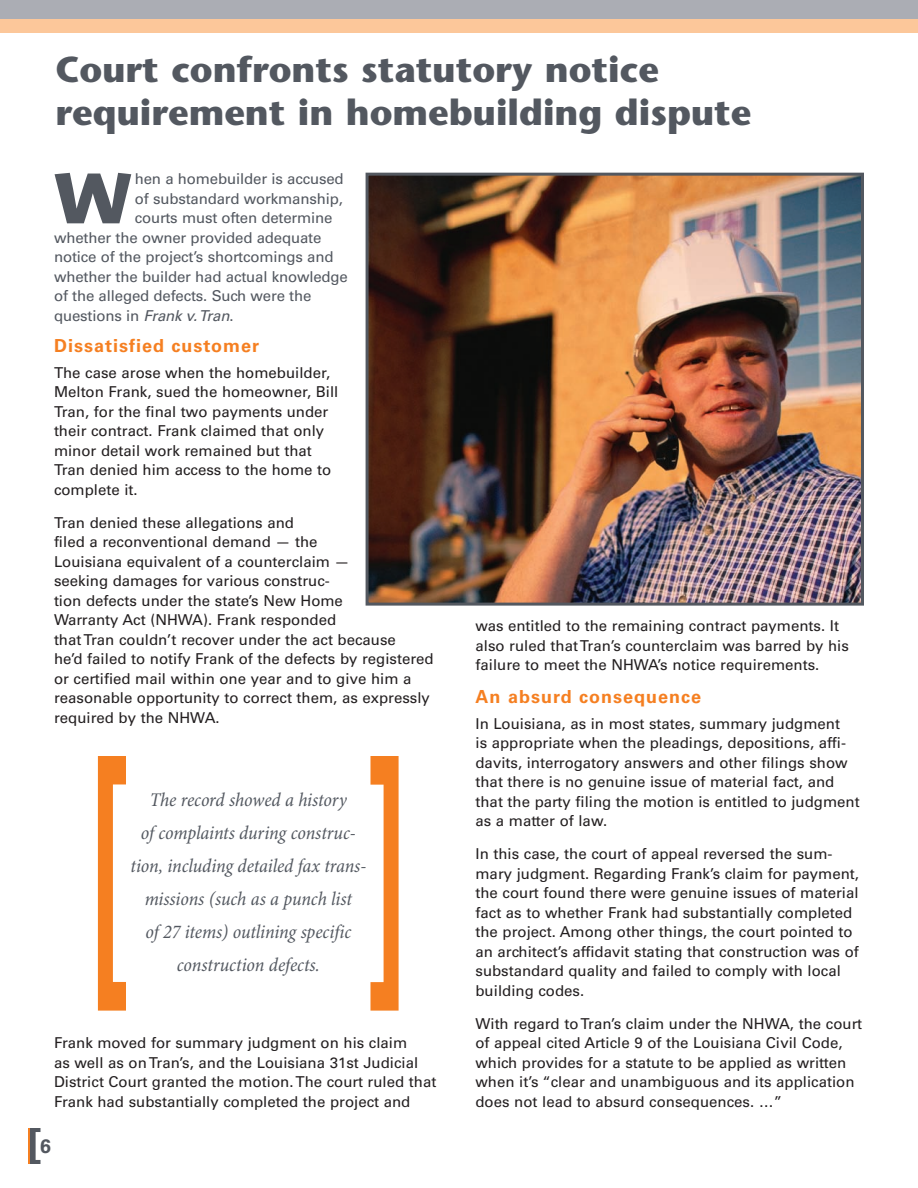
<style>
.page{position:relative;width:918px;height:1188px;background:#fff}
.page>*{position:absolute;margin:0;border:0;box-sizing:border-box;transform-origin:0 0}
.t1{font:700 71.25px "Stone Sans Std";color:#535860}
.t2{font:700 36px/43.2px "Stone Sans Std";color:#535860}
.t3{font:italic condensed 19.5px/33px "Minion Pro";letter-spacing:-.005em;color:#535860;text-align:center}
.t4{font:700 19.5px "Univers LT Std";color:#535860}
.t5{font:700 18px "Univers LT Std";letter-spacing:.055em;color:#f57f21}
.t6{font:15px/19.5px "Univers LT Std";color:#231f20}
.t7{font:15px "Univers LT Std";letter-spacing:-.01em;color:#535860}
.s1{font-style:italic}
</style>
<div class="page">
<div style="left:0;top:0;width:918px;height:33px;background:#abadb4"></div>
<div style="left:0;top:20px;width:918px;height:13px;background:#fcc79a"></div>
<svg style="left:30px;top:1128px;width:10px;height:36px"></svg>
<hr style="left:28px;top:1128px;width:2px;height:36px;background:#f57f21">
<img style="left:370px;top:177px;width:490px;height:425px">
<div style="left:366px;top:173px;width:498px;height:433px;border:3px solid #535860"></div>
<svg style="left:98px;top:756px;width:28px;height:255px"></svg>
<svg style="left:370px;top:756px;width:29px;height:255px"></svg>
<h2 class="t2" style="left:56px;top:52px;width:697px">Court confronts statutory notice requirement in homebuilding dispute</h2>
<h1 class="t1" style="left:54px;top:171px;width:79px">W</h1>
<p class="t7" style="left:135px;top:174px;width:210px">hen a homebuilder is accused</p>
<p class="t7" style="left:135px;top:193px;width:210px">of substandard workmanship,</p>
<p class="t7" style="left:135px;top:213px;width:199px">courts must often determine</p>
<p class="t7" style="left:54px;top:232px;width:269px">whether the owner provided adequate</p>
<p class="t7" style="left:54px;top:252px;width:281px">notice of the project’s shortcomings and</p>
<p class="t7" style="left:54px;top:271px;width:295px">whether the builder had actual knowledge</p>
<p class="t7" style="left:54px;top:291px;width:259px">of the alleged defects. Such were the</p>
<p class="t7" style="left:54px;top:310px;width:181px">questions in <span class="s1">Frank v.Tran</span>.</p>
<p class="t5" style="left:54px;top:339px;width:207px">Dissatisfied customer</p>
<p class="t6" style="left:54px;top:364px;width:286px">The case arose when the homebuilder, Melton Frank, sued the homeowner, Bill Tran, for the final two payments under their contract. Frank claimed that only minor detail work remained but that Tran denied him access to the home to complete it.</p>
<p class="t6" style="left:54px;top:514px;width:381px">Tran denied these allegations and<br>filed a reconventional demand — the<br>Louisiana equivalent of a counterclaim —<br>seeking damages for various construc-<br>tion defects under the state’s New Home<br>Warranty Act (NHWA). Frank responded<br>thatTran couldn’t recover under the act because<br>he’d failed to notify Frank of the defects by registered or certified mail within one year and to give him a reasonable opportunity to correct them, as expressly required by the NHWA.</p>
<h3 class="t3" style="left:131px;top:785px;width:237px">The record showed a history<br>of complaints during construc&shy;tion, including detailed fax trans&shy;missions (such as a punch list<br>of 27 items) outlining specific construction defects.</h3>
<p class="t6" style="left:54px;top:1035px;width:384px">Frank moved for summary judgment on his claim<br>as well as onTran’s, and the Louisiana 31st Judicial District Court granted the motion.The court ruled that Frank had substantially completed the project and</p>
<h3 class="t4" style="left:40px;top:1139px;width:12px">6</h3>
<p class="t6" style="left:476px;top:618px;width:375px">was entitled to the remaining contract payments. It also ruled thatTran’s counterclaim was barred by his failure to meet the NHWA’s notice requirements.</p>
<p class="t5" style="left:476px;top:691px;width:227px">An absurd consequence</p>
<p class="t6" style="left:476px;top:715px;width:386px">In Louisiana, as in most states, summary judgment<br>is appropriate when the pleadings, depositions, affi&shy;davits, interrogatory answers and other filings show that there is no genuine issue of material fact, and that the party filing the motion is entitled to judgment as a matter of law.</p>
<p class="t6" style="left:476px;top:846px;width:385px">In this case, the court of appeal reversed the sum&shy;mary judgment. Regarding Frank’s claim for payment, the court found there were genuine issues of material fact as to whether Frank had substantially completed the project. Among other things, the court pointed to an architect’s affidavit stating that construction was of substandard quality and failed to comply with local building codes.</p>
<p class="t6" style="left:476px;top:1015px;width:388px">With regard toTran’s claim under the NHWA, the court of appeal cited Article 9 of the Louisiana Civil Code, which provides for a statute to be applied as written when it’s “clear and unambiguous and its application does not lead to absurd consequences. …”</p>
</div>
